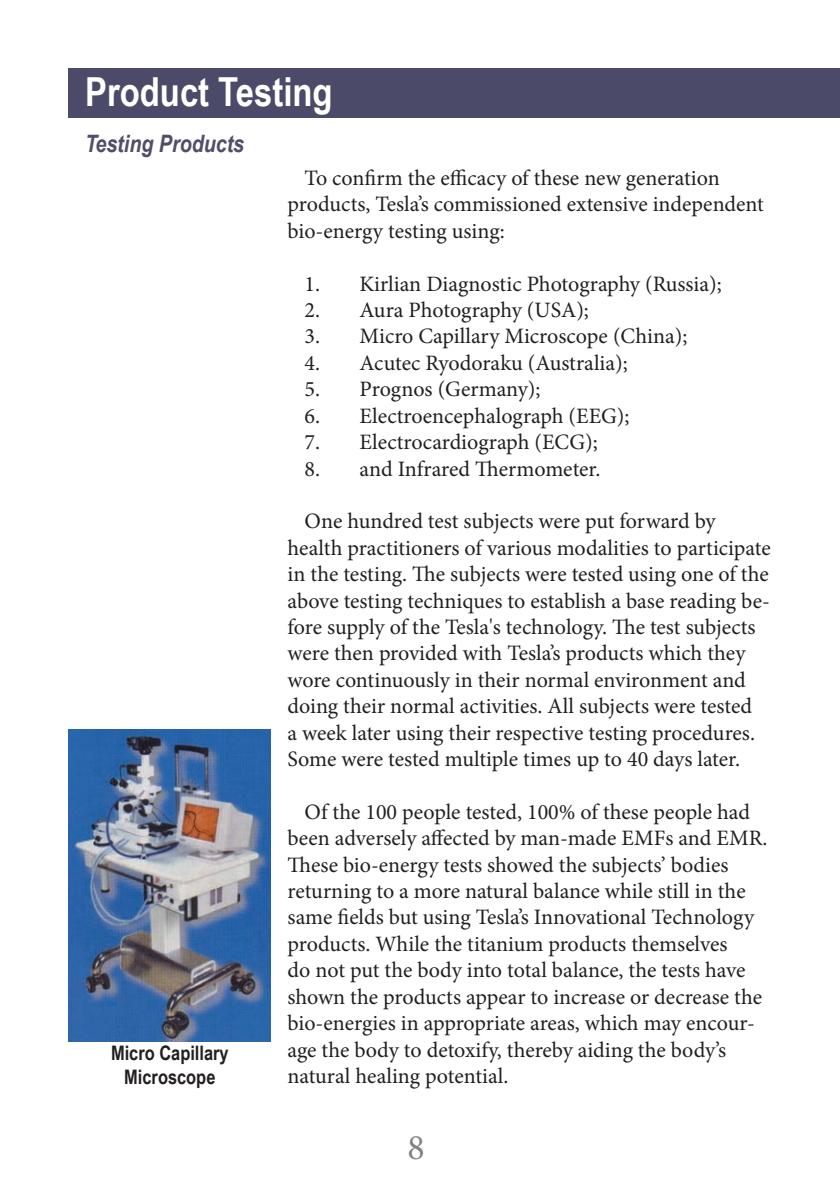
<style>
.page{position:relative;width:840px;height:1191px;background:#fff}
.page>*{position:absolute;margin:0;border:0;box-sizing:border-box;transform-origin:0 0}
.t1{font:700 40px "Arial Narrow";color:#fff}
.t2{font:36px "Minion Pro";color:#808285}
.t3{font:italic 700 24px "Arial Narrow";color:#524d69}
.t4{font:22px/26.4px "Minion Pro";color:#231f20}
.t5{font:700 20px/24px "Arial Narrow";color:#231f20;text-align:center}
</style>
<div class="page">
<div style="left:68px;top:68px;width:771px;height:50px;background:#4b4b69"></div>
<img style="left:68px;top:729px;width:202px;height:312px">
<h1 class="t1" style="left:85px;top:68px;width:249px">Product Testing</h1>
<p class="t3" style="left:85px;top:130px;width:160px">Testing Products</p>
<p class="t5" style="left:111px;top:1040px;width:119px">Micro Capillary<br>Microscope</p>
<p class="t4" style="left:287px;top:165px;width:477px;text-indent:17px">To confirm the efficacy of these new generation products, Tesla’s commissioned extensive independent bio-energy testing using:</p>
<p class="t4" style="left:304px;top:270px;width:418px">1. Kirlian Diagnostic Photography (Russia);</p>
<p class="t4" style="left:304px;top:297px;width:286px">2. Aura Photography (USA);</p>
<p class="t4" style="left:304px;top:323px;width:384px">3. Micro Capillary Microscope (China);</p>
<p class="t4" style="left:304px;top:350px;width:324px">4. Acutec Ryodoraku (Australia);</p>
<p class="t4" style="left:304px;top:376px;width:237px">5. Prognos (Germany);</p>
<p class="t4" style="left:304px;top:402px;width:326px">6. Electroencephalograph (EEG);</p>
<p class="t4" style="left:304px;top:429px;width:294px">7. Electrocardiograph (ECG);</p>
<p class="t4" style="left:304px;top:455px;width:297px">8. and Infrared Thermometer.</p>
<p class="t4" style="left:287px;top:508px;width:484px;text-indent:17px">One hundred test subjects were put forward by health practitioners of various modalities to participate in the testing. The subjects were tested using one of the above testing techniques to establish a base reading be&shy;fore supply of the Tesla's technology. The test subjects were then provided with Tesla’s products which they wore continuously in their normal environment and doing their normal activities. All subjects were tested<br>a week later using their respective testing procedures.<br>Some were tested multiple times up to 40 days later.</p>
<p class="t4" style="left:287px;top:798px;width:481px;text-indent:17px">Of the 100 people tested, 100% of these people had been adversely affected by man-made EMFs and EMR.<br>These bio-energy tests showed the subjects’ bodies returning to a more natural balance while still in the same fields but using Tesla’s Innovational Technology products. While the titanium products themselves<br>do not put the body into total balance, the tests have shown the products appear to increase or decrease the bio-energies in appropriate areas, which may encour&shy;age the body to detoxify, thereby aiding the body’s natural healing potential.</p>
<h2 class="t2" style="left:407px;top:1123px;width:19px">8</h2>
</div>
